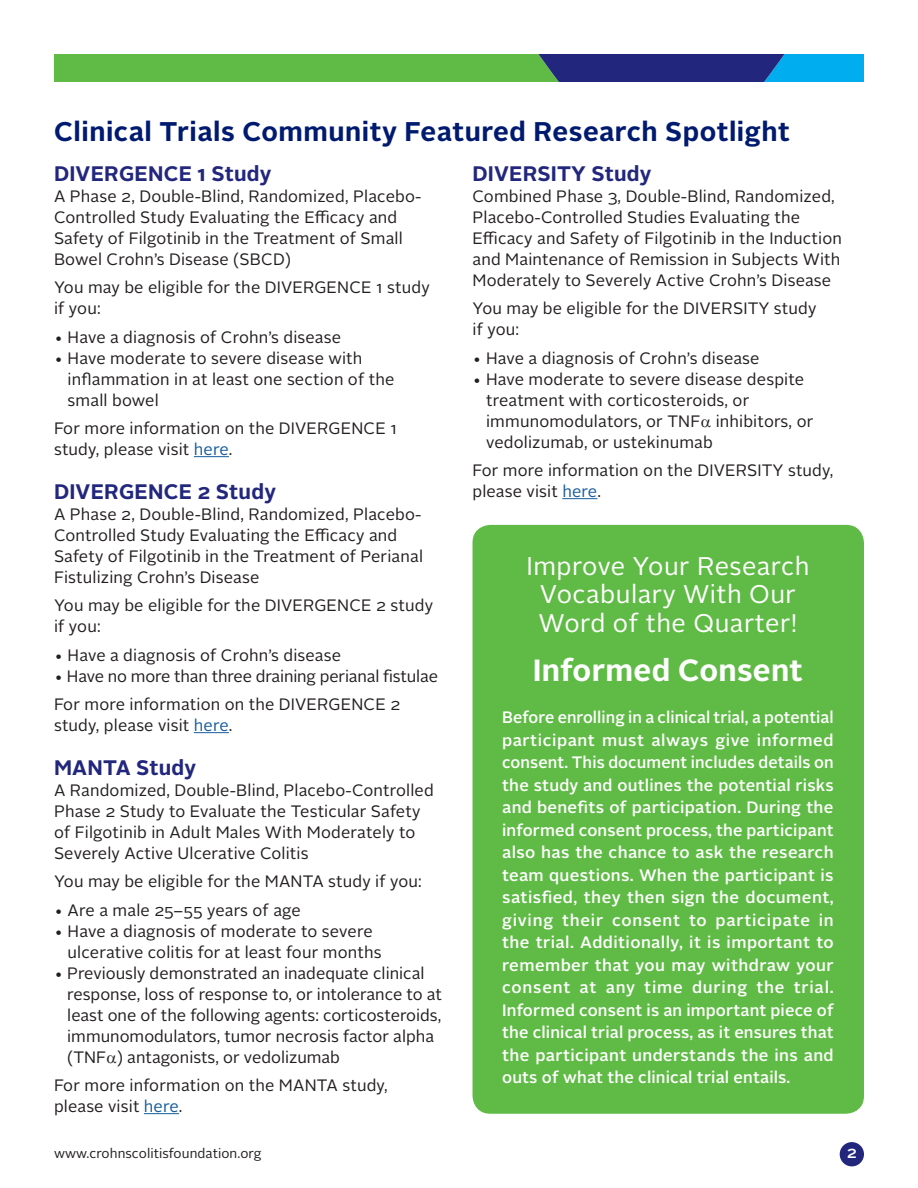
<style>
.page{position:relative;width:918px;height:1188px;background:#fff}
.page>*{position:absolute;margin:0;border:0;box-sizing:border-box;transform-origin:0 0}
.Subhead{font:700 30.6px "Alright Sans";letter-spacing:.01em;color:#fff}
.Subhead-2{font:700 27px "Alright Sans";letter-spacing:.02em;color:#001a70}
.Subhead-3{font:25.5px/28.5px "Alright Sans";letter-spacing:.02em;color:#fff;text-align:center}
.Clinical_Trials_Subh{font:700 21px "Alright Sans";letter-spacing:.01em;color:#22277d}
.Body_Copy{font:16.5px/21px "Alright Sans";letter-spacing:.01em;color:#231f20}
.Sidebar_Body_Copy{font:500 16.5px/22.5px "Alright Sans";letter-spacing:.01em;color:#fff;text-align:justify}
.Bullet_Copy_SA{font:16.5px/21px "Alright Sans";color:#231f20}
.Bullet_Copy_No_SA{font:16.5px/21px "Alright Sans";letter-spacing:.01em;color:#231f20}
.BodyCopy{font:500 16.5px "Alright Sans";color:#fff}
.Body_Copy-2{font:13.5px "Alright Sans";letter-spacing:.005em;color:#231f20}
.s1{color:#175d9e}
</style>
<div class="page">
<hr style="left:194px;top:456px;width:35px;height:1px;background:#175d9e">
<hr style="left:194px;top:732px;width:35px;height:1px;background:#175d9e">
<hr style="left:144px;top:1113px;width:35px;height:1px;background:#175d9e">
<hr style="left:562px;top:498px;width:35px;height:1px;background:#175d9e">
<svg style="left:54px;top:55px;width:810px;height:27px;background:#449067"></svg>
<div style="left:840px;top:1142px;width:24px;height:24px;background:#22277d;border-radius:50%"></div>
<div style="left:472px;top:525px;width:392px;height:589px;background:#60bb46;border-radius:18px"></div>
<p class="Subhead-2" style="left:54px;top:113px;width:737px">Clinical Trials Community Featured Research Spotlight</p>
<p class="Clinical_Trials_Subh" style="left:54px;top:158px;width:219px">DIVERGENCE 1 Study</p>
<p class="Body_Copy" style="left:54px;top:186px;width:369px">A Phase 2, Double-Blind, Randomized, Placebo-Controlled Study Evaluating the Efficacy and Safety of Filgotinib in the Treatment of Small Bowel Crohn’s Disease (SBCD)</p>
<p class="Body_Copy" style="left:54px;top:277px;width:377px">You may be eligible for the DIVERGENCE 1 study if you:</p>
<p class="Bullet_Copy_No_SA" style="left:54px;top:327px;width:289px">• Have a diagnosis of Crohn’s disease</p>
<p class="Bullet_Copy_SA" style="left:68px;top:348px;width:328px;text-indent:-14px">• Have moderate to severe disease with inflammation in at least one section of the small bowel</p>
<p class="Body_Copy" style="left:54px;top:418px;width:344px">For more information on the DIVERGENCE 1 study, please visit <span class="s1">here</span>.</p>
<p class="Clinical_Trials_Subh" style="left:54px;top:476px;width:224px">DIVERGENCE 2 Study</p>
<p class="Body_Copy" style="left:54px;top:504px;width:371px">A Phase 2, Double-Blind, Randomized, Placebo-Controlled Study Evaluating the Efficacy and Safety of Filgotinib in the Treatment of Perianal Fistulizing Crohn’s Disease</p>
<p class="Body_Copy" style="left:54px;top:595px;width:381px">You may be eligible for the DIVERGENCE 2 study if you:</p>
<p class="Bullet_Copy_No_SA" style="left:54px;top:645px;width:289px">• Have a diagnosis of Crohn’s disease</p>
<p class="Bullet_Copy_SA" style="left:54px;top:666px;width:386px">• Have no more than three draining perianal fistulae</p>
<p class="Body_Copy" style="left:54px;top:694px;width:348px">For more information on the DIVERGENCE 2 study, please visit <span class="s1">here</span>.</p>
<p class="Clinical_Trials_Subh" style="left:54px;top:752px;width:144px">MANTA Study</p>
<p class="Body_Copy" style="left:54px;top:780px;width:381px">A Randomized, Double-Blind, Placebo-Controlled Phase 2 Study to Evaluate the Testicular Safety of Filgotinib in Adult Males With Moderately to Severely Active Ulcerative Colitis</p>
<p class="Body_Copy" style="left:54px;top:871px;width:369px">You may be eligible for the MANTA study if you:</p>
<p class="Bullet_Copy_No_SA" style="left:54px;top:900px;width:248px">• Are a male 25–55 years of age</p>
<p class="Bullet_Copy_No_SA" style="left:68px;top:921px;width:315px;text-indent:-14px">• Have a diagnosis of moderate to severe ulcerative colitis for at least four months</p>
<p class="Bullet_Copy_SA" style="left:67px;top:963px;width:376px;text-indent:-13px">• Previously demonstrated an inadequate clinical response, loss of response to, or intolerance to at least one of the following agents: corticosteroids, immunomodulators, tumor necrosis factor alpha (TNF ) antagonists, or vedolizumab</p>
<p class="Body_Copy" style="left:54px;top:1075px;width:335px">For more information on the MANTA study, please visit <span class="s1">here</span>.</p>
<p class="Clinical_Trials_Subh" style="left:472px;top:158px;width:181px">DIVERSITY Study</p>
<p class="Body_Copy" style="left:472px;top:186px;width:371px">Combined Phase 3, Double-Blind, Randomized, Placebo-Controlled Studies Evaluating the Efficacy and Safety of Filgotinib in the Induction and Maintenance of Remission in Subjects With Moderately to Severely Active Crohn’s Disease</p>
<p class="Body_Copy" style="left:472px;top:298px;width:345px">You may be eligible for the DIVERSITY study if you:</p>
<p class="Bullet_Copy_No_SA" style="left:472px;top:348px;width:289px">• Have a diagnosis of Crohn’s disease</p>
<p class="Bullet_Copy_SA" style="left:486px;top:369px;width:329px;text-indent:-14px">• Have moderate to severe disease despite treatment with corticosteroids, or immunomodulators, or TNF inhibitors, or vedolizumab, or ustekinumab</p>
<p class="Body_Copy" style="left:472px;top:460px;width:363px">For more information on the DIVERSITY study, please visit <span class="s1">here</span>.</p>
<p class="Subhead-3" style="left:526px;top:552px;width:285px">Improve Your Research<br>Vocabulary With Our<br>Word of the Quarter!</p>
<p class="Subhead" style="left:533px;top:648px;width:272px">Informed Consent</p>
<p class="Sidebar_Body_Copy" style="left:502px;top:706px;width:333px">Before enrolling in a clinical trial, a potential participant must always give informed consent. This document includes details on the study and outlines the potential risks and benefits of participation. During the informed consent process, the participant also has the chance to ask the research team questions. When the participant is satisfied, they then sign the document, giving their consent to participate in the trial. Additionally, it is important to remember that you may withdraw your consent at any time during the trial.<br>Informed consent is an important piece of the clinical trial process, as it ensures that the participant understands the ins and outs of what the clinical trial entails.</p>
<p class="Body_Copy-2" style="left:54px;top:1144px;width:209px">www.crohnscolitisfoundation.org</p>
<p class="BodyCopy" style="left:847px;top:1141px;width:12px">2</p>
</div>
